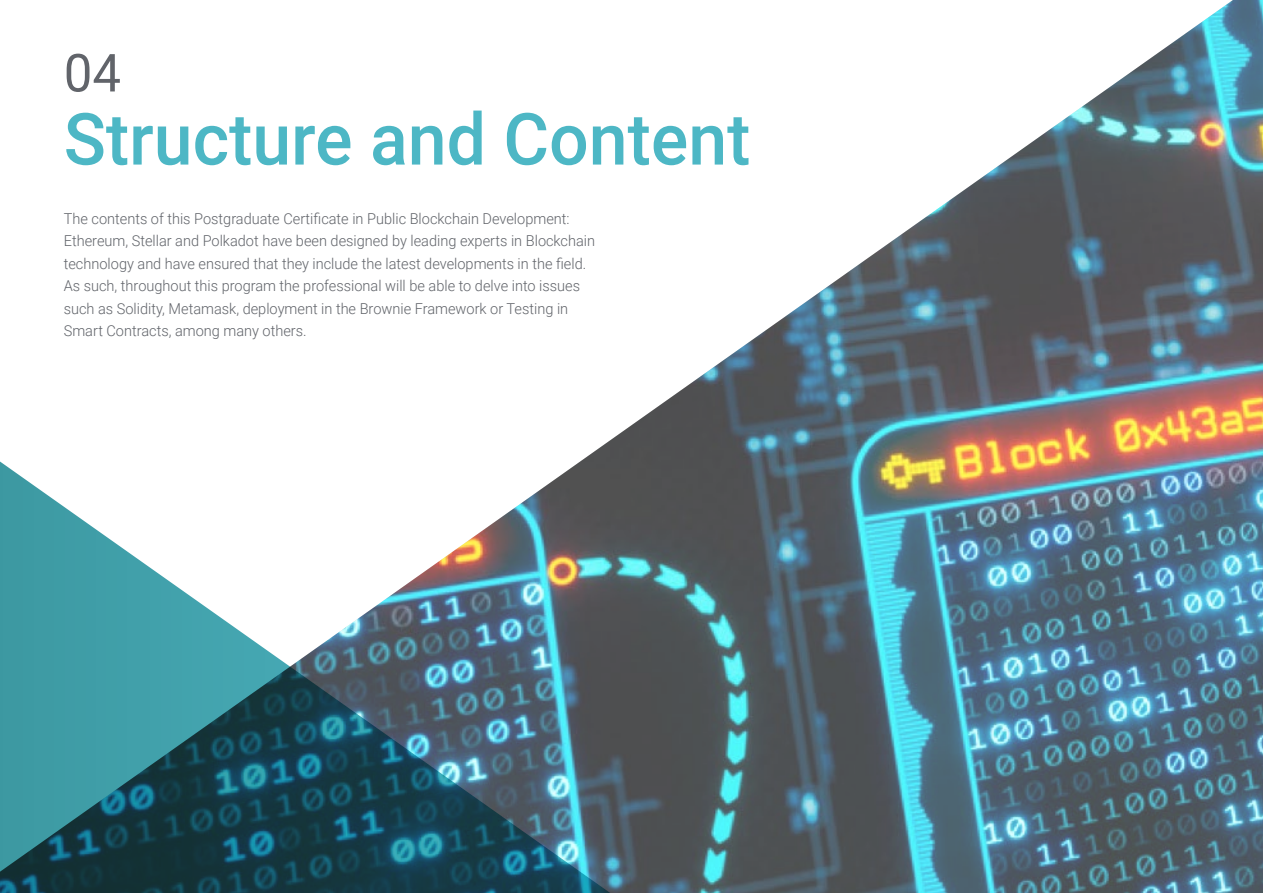
<style>
.page{position:relative;width:1263px;height:893px;background:#fff}
.page>*{position:absolute;margin:0;border:0;box-sizing:border-box;transform-origin:0 0}
.t1{font:500 72px "Roboto";color:#4db7c5}
.t2{font:52.5px "Roboto";color:#61646a}
.t3{font:300 15px/22.5px "Roboto";color:#61646a}
</style>
<div class="page">
<img style="left:602px;top:0;width:661px;height:893px">
<svg style="left:0;top:446px;width:640px;height:447px"></svg>
<h2 class="t2" style="left:64px;top:36px;width:59px">04</h2>
<h1 class="t1" style="left:64px;top:89px;width:688px">Structure and Content</h1>
<p class="t3" style="left:64px;top:207px;width:533px">The contents of this Postgraduate Certificate in Public Blockchain Development:<br>Ethereum, Stellar and Polkadot have been designed by leading experts in Blockchain technology and have ensured that they include the latest developments in the field.<br>As such, throughout this program the professional will be able to delve into issues such as Solidity, Metamask, deployment in the Brownie Framework or Testing in Smart Contracts, among many others.</p>
</div>
